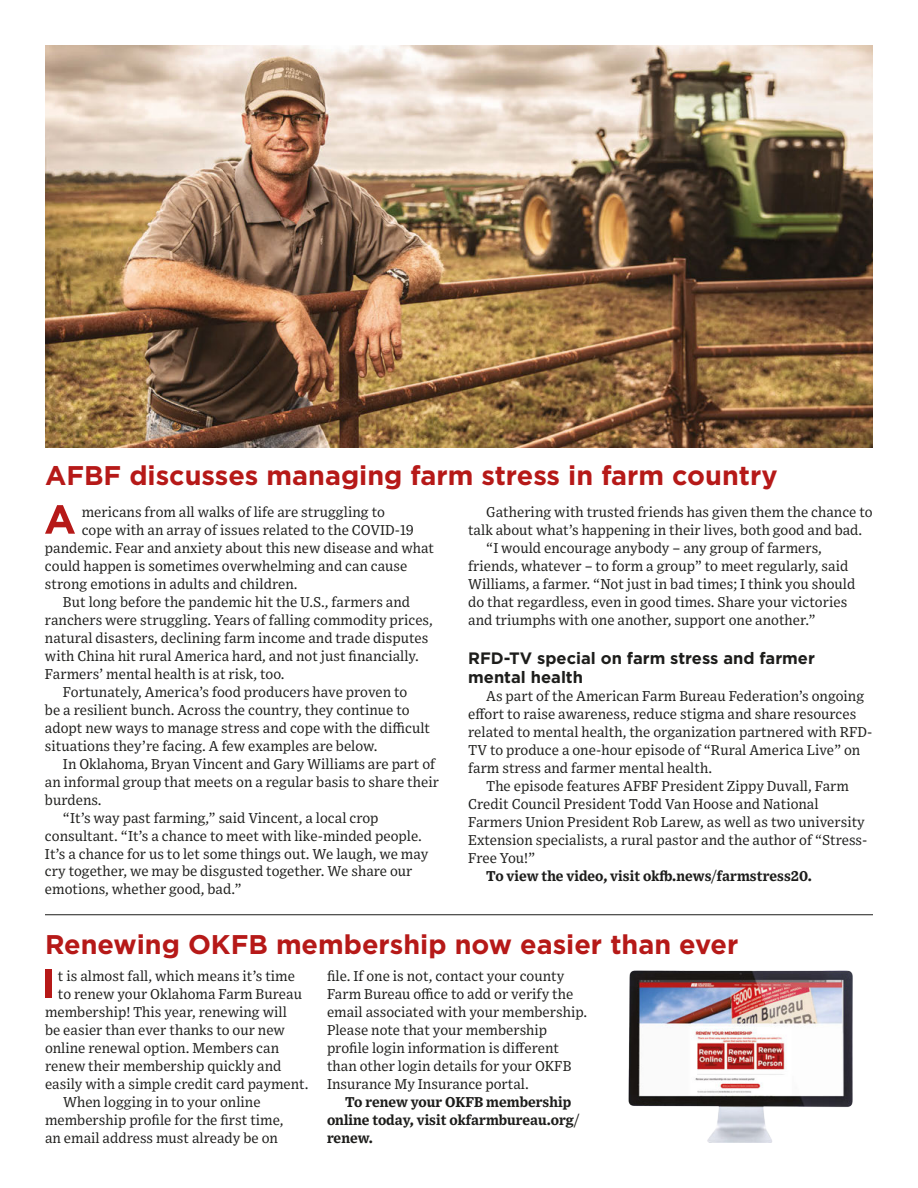
<style>
.page{position:relative;width:918px;height:1188px;background:#fff}
.page>*{position:absolute;margin:0;border:0;box-sizing:border-box;transform-origin:0 0}
.t1{font:700 27px "Gotham";color:#b61918}
.t2{font:700 16.5px/19.5px "Gotham";color:#1d1d1b}
.t3{font:14.25px/18px "Exchange";color:#1d1d1b}
.t4{font:700 14.25px/18px "Exchange";color:#1d1d1b}
</style>
<div class="page">
<svg style="left:45px;top:505px;width:30px;height:29px"></svg>
<img style="left:45px;top:45px;width:828px;height:403px">
<hr style="left:45px;top:914px;width:828px;height:1px;background:#1d1d1b">
<div style="left:45px;top:970px;width:6px;height:28px;background:#b61918"></div>
<img style="left:628px;top:970px;width:225px;height:173px">
<h1 class="t1" style="left:45px;top:458px;width:734px">AFBF discusses managing farm stress in farm country</h1>
<p class="t3" style="left:82px;top:502px;width:305px">mericans from all walks of life are struggling to</p>
<p class="t3" style="left:82px;top:520px;width:334px">cope with an array of issues related to the COVID-19</p>
<p class="t3" style="left:45px;top:538px;width:391px">pandemic. Fear and anxiety about this new disease and what</p>
<p class="t3" style="left:45px;top:556px;width:364px">could happen is sometimes overwhelming and can cause</p>
<p class="t3" style="left:45px;top:574px;width:254px">strong emotions in adults and children.</p>
<p class="t3" style="left:63px;top:592px;width:349px">But long before the pandemic hit the U.S., farmers and</p>
<p class="t3" style="left:45px;top:610px;width:389px">ranchers were struggling. Years of falling commodity prices,</p>
<p class="t3" style="left:45px;top:628px;width:385px">natural disasters, declining farm income and trade disputes</p>
<p class="t3" style="left:45px;top:646px;width:375px">with China hit rural America hard, and not just financially.</p>
<p class="t3" style="left:45px;top:664px;width:241px">Farmers’ mental health is at risk, too.</p>
<p class="t3" style="left:63px;top:682px;width:346px">Fortunately, America’s food producers have proven to</p>
<p class="t3" style="left:45px;top:700px;width:366px">be a resilient bunch. Across the country, they continue to</p>
<p class="t3" style="left:45px;top:718px;width:387px">adopt new ways to manage stress and cope with the difficult</p>
<p class="t3" style="left:45px;top:736px;width:334px">situations they’re facing. A few examples are below.</p>
<p class="t3" style="left:63px;top:754px;width:374px">In Oklahoma, Bryan Vincent and Gary Williams are part of</p>
<p class="t3" style="left:45px;top:772px;width:396px">an informal group that meets on a regular basis to share their</p>
<p class="t3" style="left:45px;top:790px;width:58px">burdens.</p>
<p class="t3" style="left:63px;top:808px;width:317px">“It’s way past farming,” said Vincent, a local crop</p>
<p class="t3" style="left:45px;top:826px;width:378px">consultant. “It’s a chance to meet with like-minded people.</p>
<p class="t3" style="left:45px;top:844px;width:385px">It’s a chance for us to let some things out. We laugh, we may</p>
<p class="t3" style="left:45px;top:862px;width:369px">cry together, we may be disgusted together. We share our</p>
<p class="t3" style="left:45px;top:880px;width:198px">emotions, whether good, bad.”</p>
<p class="t3" style="left:486px;top:502px;width:388px">Gathering with trusted friends has given them the chance to</p>
<p class="t3" style="left:468px;top:520px;width:396px">talk about what’s happening in their lives, both good and bad.</p>
<p class="t3" style="left:486px;top:538px;width:337px">“I would encourage anybody – any group of farmers,</p>
<p class="t3" style="left:468px;top:556px;width:382px">friends, whatever – to form a group” to meet regularly, said</p>
<p class="t3" style="left:468px;top:574px;width:389px">Williams, a farmer. “Not just in bad times; I think you should</p>
<p class="t3" style="left:468px;top:592px;width:381px">do that regardless, even in good times. Share your victories</p>
<p class="t3" style="left:468px;top:610px;width:349px">and triumphs with one another, support one another.”</p>
<p class="t2" style="left:468px;top:648px;width:348px">RFD-TV special on farm stress and farmer mental health</p>
<p class="t3" style="left:486px;top:686px;width:380px">As part of the American Farm Bureau Federation’s ongoing</p>
<p class="t3" style="left:468px;top:704px;width:390px">effort to raise awareness, reduce stigma and share resources</p>
<p class="t3" style="left:468px;top:722px;width:406px">related to mental health, the organization partnered with RFD-</p>
<p class="t3" style="left:468px;top:740px;width:394px">TV to produce a one-hour episode of “Rural America Live” on</p>
<p class="t3" style="left:468px;top:758px;width:245px">farm stress and farmer mental health.</p>
<p class="t3" style="left:486px;top:776px;width:364px">The episode features AFBF President Zippy Duvall, Farm</p>
<p class="t3" style="left:468px;top:794px;width:352px">Credit Council President Todd Van Hoose and National</p>
<p class="t3" style="left:468px;top:812px;width:398px">Farmers Union President Rob Larew, as well as two university</p>
<p class="t3" style="left:468px;top:830px;width:401px">Extension specialists, a rural pastor and the author of “Stress-</p>
<p class="t3" style="left:468px;top:848px;width:69px">Free You!”</p>
<p class="t4" style="left:486px;top:866px;width:327px">To view the video, visit okfb.news/farmstress20.</p>
<h1 class="t1" style="left:45px;top:926px;width:695px">Renewing OKFB membership now easier than ever</h1>
<p class="t3" style="left:58px;top:966px;width:239px">t is almost fall, which means it’s time</p>
<p class="t3" style="left:58px;top:984px;width:246px">to renew your Oklahoma Farm Bureau</p>
<p class="t3" style="left:45px;top:1002px;width:243px">membership! This year, renewing will</p>
<p class="t3" style="left:45px;top:1020px;width:241px">be easier than ever thanks to our new</p>
<p class="t3" style="left:45px;top:1038px;width:236px">online renewal option. Members can</p>
<p class="t3" style="left:45px;top:1056px;width:238px">renew their membership quickly and</p>
<p class="t3" style="left:45px;top:1074px;width:265px">easily with a simple credit card payment.</p>
<p class="t3" style="left:63px;top:1092px;width:199px">When logging in to your online</p>
<p class="t3" style="left:45px;top:1110px;width:240px">membership profile for the first time,</p>
<p class="t3" style="left:45px;top:1128px;width:234px">an email address must already be on</p>
<p class="t3" style="left:327px;top:966px;width:262px">file. If one is not, contact your county Farm Bureau office to add or verify the email associated with your membership.<br>Please note that your membership profile login information is different than other login details for your OKFB Insurance My Insurance portal.</p>
<p class="t4" style="left:327px;top:1092px;width:254px;text-indent:18px">To renew your OKFB membership online today, visit okfarmbureau.org/ renew.</p>
</div>
